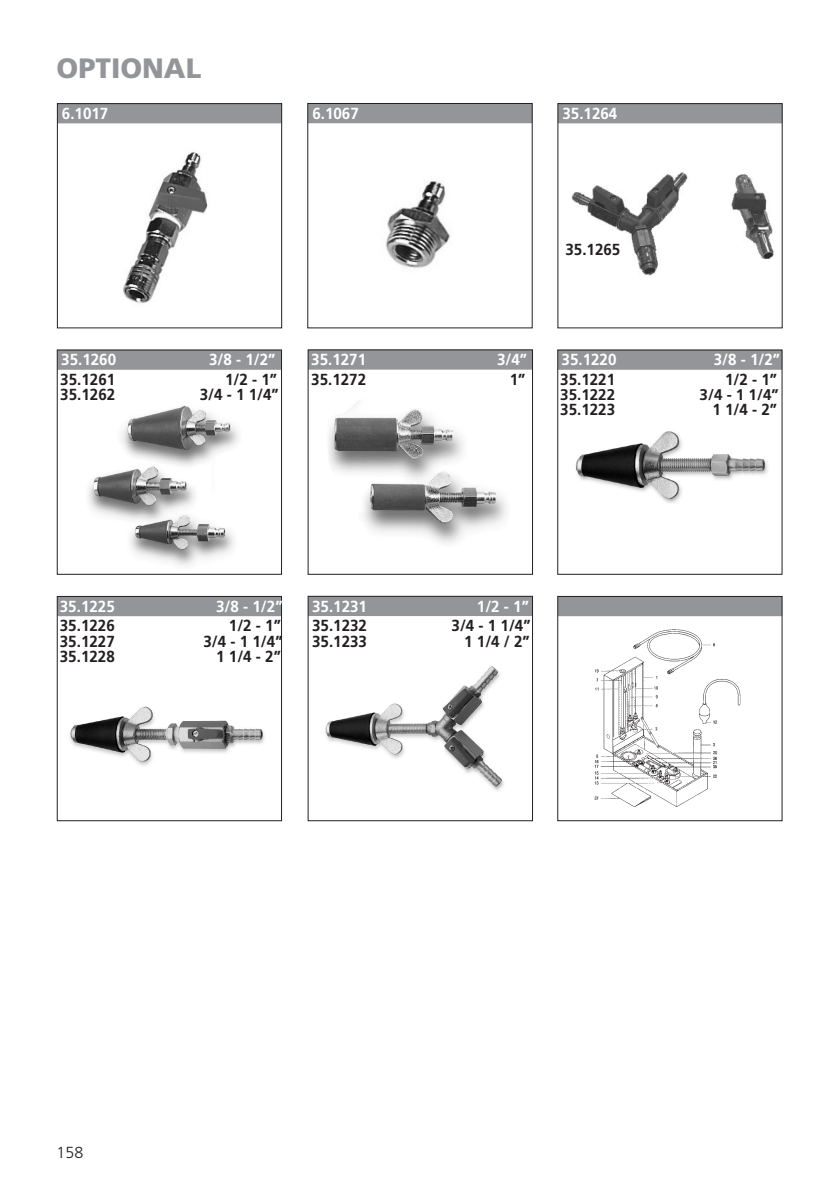
<style>
.page{position:relative;width:840px;height:1192px;background:#fff}
.page>*{position:absolute;margin:0;border:0;box-sizing:border-box;transform-origin:0 0}
.t1{font:700 28px "Frutiger 55 Roman";color:#939598}
.t2{font:300 16px "Frutiger 45";color:#231f20;scale:.95 1}
.t3{font:300 16px "Frutiger 45";color:#fff;scale:.95 1}
.t4{font:300 16px "Frutiger 45";color:#231f20}
.t5{font:300 15.4px "Frutiger 45";color:#231f20}
</style>
<div class="page">
<div style="left:57px;top:103px;width:225px;height:20px;background:#939598"></div>
<div style="left:57px;top:103px;width:225px;height:225px;border:1px solid #231f20"></div>
<div style="left:308px;top:103px;width:224px;height:20px;background:#939598"></div>
<div style="left:558px;top:103px;width:224px;height:20px;background:#939598"></div>
<div style="left:57px;top:350px;width:225px;height:20px;background:#939598"></div>
<div style="left:57px;top:350px;width:225px;height:225px;border:1px solid #231f20"></div>
<div style="left:308px;top:350px;width:225px;height:20px;background:#939598"></div>
<div style="left:308px;top:349px;width:225px;height:226px;border:1px solid #231f20"></div>
<div style="left:558px;top:350px;width:224px;height:20px;background:#939598"></div>
<div style="left:557px;top:350px;width:226px;height:225px;border:1px solid #231f20"></div>
<img style="left:571px;top:172px;width:203px;height:104px">
<img style="left:386px;top:181px;width:64px;height:87px">
<img style="left:123px;top:152px;width:85px;height:151px">
<img style="left:88px;top:405px;width:151px;height:161px">
<img style="left:328px;top:401px;width:179px;height:142px">
<img style="left:575px;top:431px;width:193px;height:72px">
<div style="left:57px;top:596px;width:225px;height:20px;background:#939598"></div>
<div style="left:57px;top:596px;width:225px;height:225px;border:1px solid #231f20"></div>
<div style="left:308px;top:596px;width:225px;height:20px;background:#939598"></div>
<div style="left:308px;top:596px;width:225px;height:225px;border:1px solid #231f20"></div>
<div style="left:558px;top:596px;width:224px;height:20px;background:#939598"></div>
<div style="left:557px;top:596px;width:226px;height:225px;border:1px solid #231f20"></div>
<img style="left:69px;top:706px;width:196px;height:60px">
<img style="left:325px;top:666px;width:179px;height:125px">
<img style="left:594px;top:629px;width:147px;height:178px">
<h1 class="t1" style="left:57px;top:57px;width:146px">OPTIONAL</h1>
<p class="t3" style="left:62px;top:107px;width:50px">6.1017</p>
<p class="t3" style="left:312px;top:107px;width:50px">6.1067</p>
<p class="t3" style="left:562px;top:107px;width:59px">35.1264</p>
<p class="t2" style="left:565px;top:243px;width:59px">35.1265</p>
<p class="t3" style="left:61px;top:353px;width:59px">35.1260</p>
<p class="t3" style="left:209px;top:353px;width:71px">3/8 - 1/2”</p>
<p class="t3" style="left:311px;top:353px;width:59px">35.1271</p>
<p class="t3" style="left:497px;top:353px;width:33px">3/4”</p>
<p class="t3" style="left:562px;top:353px;width:59px">35.1220</p>
<p class="t3" style="left:714px;top:353px;width:71px">3/8 - 1/2”</p>
<p class="t2" style="left:60px;top:373px;width:59px">35.1261</p>
<p class="t2" style="left:225px;top:373px;width:56px">1/2 - 1”</p>
<p class="t2" style="left:60px;top:388px;width:59px">35.1262</p>
<p class="t2" style="left:200px;top:388px;width:85px">3/4 - 1 1/4”</p>
<p class="t2" style="left:311px;top:373px;width:59px">35.1272</p>
<p class="t2" style="left:510px;top:373px;width:18px">1”</p>
<p class="t2" style="left:560px;top:373px;width:59px">35.1221</p>
<p class="t2" style="left:725px;top:373px;width:56px">1/2 - 1”</p>
<p class="t5" style="left:560px;top:388px;width:56px">35.1222</p>
<p class="t5" style="left:700px;top:388px;width:81px">3/4 - 1 1/4”</p>
<p class="t2" style="left:560px;top:403px;width:59px">35.1223</p>
<p class="t2" style="left:712px;top:403px;width:70px">1 1/4 - 2”</p>
<p class="t3" style="left:60px;top:600px;width:59px">35.1225</p>
<p class="t3" style="left:216px;top:600px;width:71px">3/8 - 1/2”</p>
<p class="t2" style="left:60px;top:619px;width:59px">35.1226</p>
<p class="t2" style="left:229px;top:619px;width:56px">1/2 - 1”</p>
<p class="t2" style="left:60px;top:635px;width:59px">35.1227</p>
<p class="t2" style="left:204px;top:635px;width:85px">3/4 - 1 1/4”</p>
<p class="t2" style="left:60px;top:650px;width:59px">35.1228</p>
<p class="t2" style="left:216px;top:650px;width:70px">1 1/4 - 2”</p>
<p class="t3" style="left:312px;top:600px;width:59px">35.1231</p>
<p class="t3" style="left:477px;top:600px;width:56px">1/2 - 1”</p>
<p class="t2" style="left:312px;top:619px;width:59px">35.1232</p>
<p class="t2" style="left:452px;top:619px;width:85px">3/4 - 1 1/4”</p>
<p class="t2" style="left:312px;top:635px;width:59px">35.1233</p>
<p class="t2" style="left:464px;top:635px;width:71px">1 1/4 / 2”</p>
<p class="t4" style="left:57px;top:1146px;width:28px">158</p>
</div>
